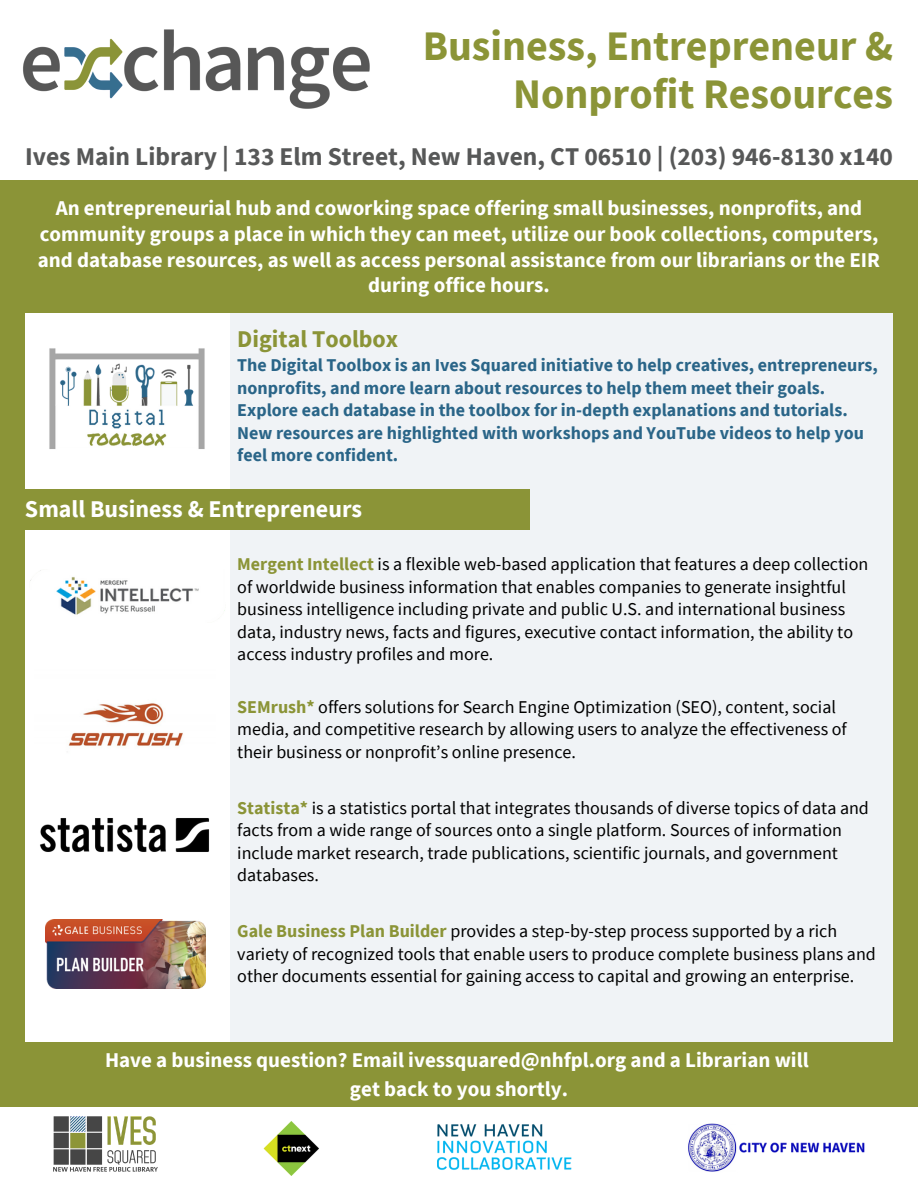
<style>
.page{position:relative;width:918px;height:1188px;background:#fff}
.page>*{position:absolute;margin:0;border:0;box-sizing:border-box;transform-origin:0 0}
.t1{font:700 42px/47.2px "Source Sans Pro";color:#8b9437;text-align:right}
.t2{font:700 25.5px "Source Sans Pro";color:#575858}
.t3{font:700 24px "Source Sans Pro";color:#fff}
.t4{font:700 24px "Source Sans Pro";color:#8b9437}
.t5{font:700 21px/25.8px "Source Sans Pro";color:#fff;text-align:center}
.t6{font:18px/22.5px "Source Sans Pro";color:#000}
.t7{font:700 18px/22.5px "Source Sans Pro";color:#2a6588}
.s1{font-weight:700;color:#8b9437}
</style>
<div class="page">
<img style="left:23px;top:29px;width:347px;height:80px">
<img style="left:53px;top:1116px;width:105px;height:56px">
<img style="left:263px;top:1121px;width:56px;height:55px">
<img style="left:438px;top:1124px;width:134px;height:46px">
<img style="left:688px;top:1123px;width:177px;height:49px">
<div style="left:0;top:180px;width:918px;height:927px;background:#8b9437"></div>
<div style="left:230px;top:313px;width:663px;height:786px;background:#f0f3f6"></div>
<div style="left:25px;top:313px;width:205px;height:729px;background:#fff"></div>
<div style="left:226px;top:1042px;width:675px;height:61px;background:#8b9437"></div>
<img style="left:49px;top:348px;width:156px;height:101px">
<div style="left:20px;top:489px;width:510px;height:40px;background:#8b9437"></div>
<img style="left:30px;top:570px;width:195px;height:45px">
<img style="left:68px;top:703px;width:115px;height:43px">
<img style="left:40px;top:818px;width:169px;height:34px">
<img style="left:45px;top:920px;width:160px;height:68px">
<h1 class="t1" style="left:423px;top:22px;width:472px">Business, Entrepreneur &amp;<br>Nonprofit Resources</h1>
<h2 class="t2" style="left:25px;top:140px;width:869px">Ives Main Library | 133 Elm Street, New Haven, CT 06510 | (203) 946-8130 x140</h2>
<p class="t5" style="left:38px;top:194px;width:844px">An entrepreneurial hub and coworking space offering small businesses, nonprofits, and community groups a place in which they can meet, utilize our book collections, computers, and database resources, as well as access personal assistance from our librarians or the EIR during office hours.</p>
<h3 class="t4" style="left:237px;top:323px;width:163px">Digital Toolbox</h3>
<p class="t7" style="left:237px;top:354px;width:642px">The Digital Toolbox is an Ives Squared initiative to help creatives, entrepreneurs, nonprofits, and more learn about resources to help them meet their goals.<br>Explore each database in the toolbox for in-depth explanations and tutorials.<br>New resources are highlighted with workshops and YouTube videos to help you feel more confident.</p>
<h3 class="t3" style="left:25px;top:494px;width:339px">Small Business &amp; Entrepreneurs</h3>
<p class="t6" style="left:237px;top:553px;width:633px"><span class="s1">Mergent Intellect</span> is a flexible web-based application that features a deep collection of worldwide business information that enables companies to generate insightful business intelligence including private and public U.S. and international business data, industry news, facts and figures, executive contact information, the ability to access industry profiles and more.</p>
<p class="t6" style="left:237px;top:695px;width:611px"><span class="s1">SEMrush*</span> offers solutions for Search Engine Optimization (SEO), content, social media, and competitive research by allowing users to analyze the effectiveness of their business or nonprofit’s online presence.</p>
<p class="t6" style="left:237px;top:796px;width:633px"><span class="s1">Statista*</span> is a statistics portal that integrates thousands of diverse topics of data and facts from a wide range of sources onto a single platform. Sources of information include market research, trade publications, scientific journals, and government databases.</p>
<p class="t6" style="left:237px;top:920px;width:640px"><span class="s1">Gale Business Plan Builder</span> provides a step-by-step process supported by a rich variety of recognized tools that enable users to produce complete business plans and other documents essential for gaining access to capital and growing an enterprise.</p>
<p class="t5" style="left:105px;top:1045px;width:705px;line-height:29.2px">Have a business question? Email ivessquared@nhfpl.org and a Librarian will get back to you shortly.</p>
</div>
